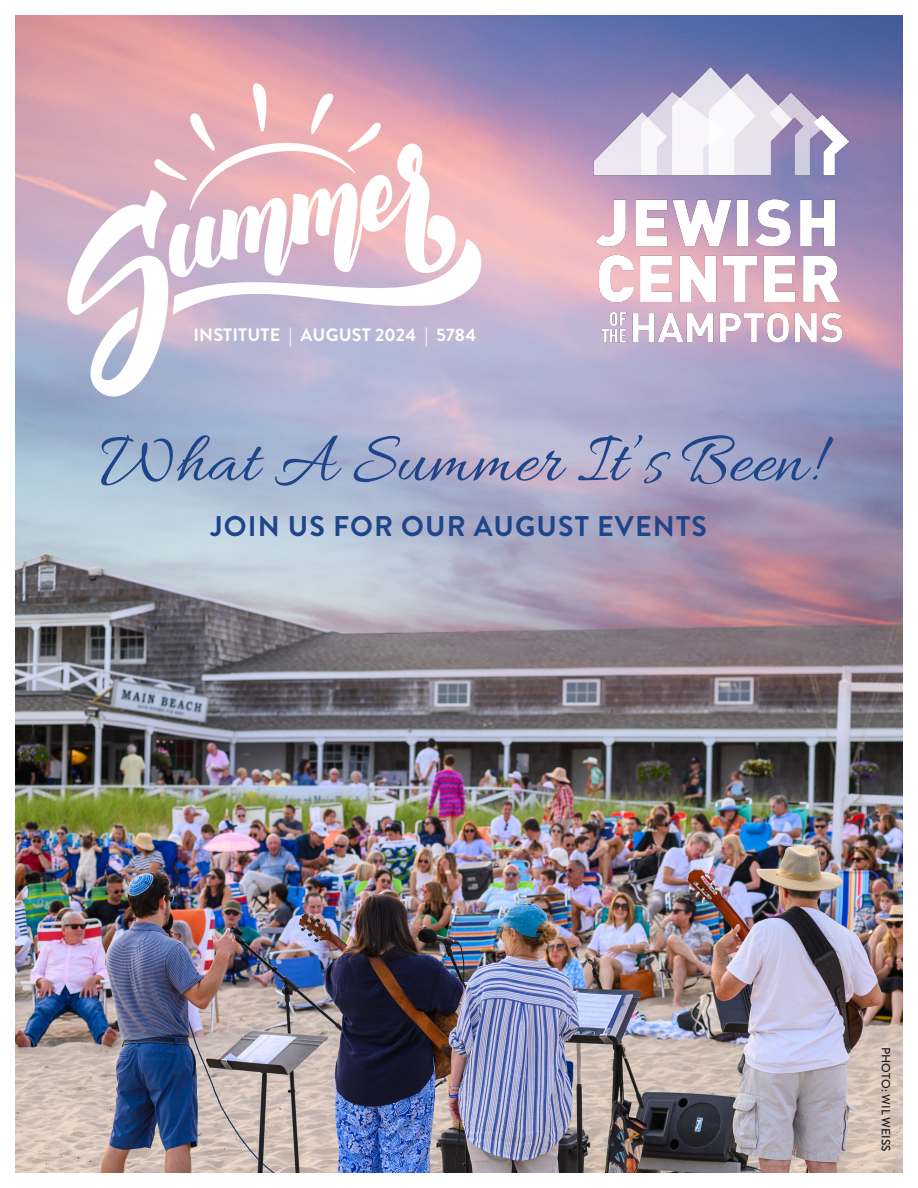
<style>
.page{position:relative;width:918px;height:1188px;background:#fff}
.page>*{position:absolute;margin:0;border:0;box-sizing:border-box;transform-origin:0 0}
.t1{font:73.5px "Allura";color:#1e448a}
.t2{font:700 28.5px "Brandon Grotesque";letter-spacing:.04em;color:#1e448a}
.t3{font:700 18px "Brandon Grotesque";letter-spacing:.01em;color:#fff}
.t4{font:500 12px "Brandon Grotesque";color:#231f20}
</style>
<div class="page">
<img style="left:15px;top:15px;width:888px;height:1158px">
<img style="left:575px;top:47px;width:295px;height:320px">
<svg style="left:44px;top:78px;width:441px;height:323px"></svg>
<p class="t3" style="left:193px;top:322px;width:284px">INSTITUTE | AUGUST 2024 | 5784</p>
<p class="t1" style="left:100px;top:420px;width:719px">What A Summer It’s Been!</p>
<p class="t2" style="left:211px;top:506px;width:498px">JOIN US FOR OUR AUGUST EVENTS</p>
<p class="t4" style="left:894px;top:1047px;width:106px;rotate:90deg">PHOTO: WIL WEISS</p>
</div>
